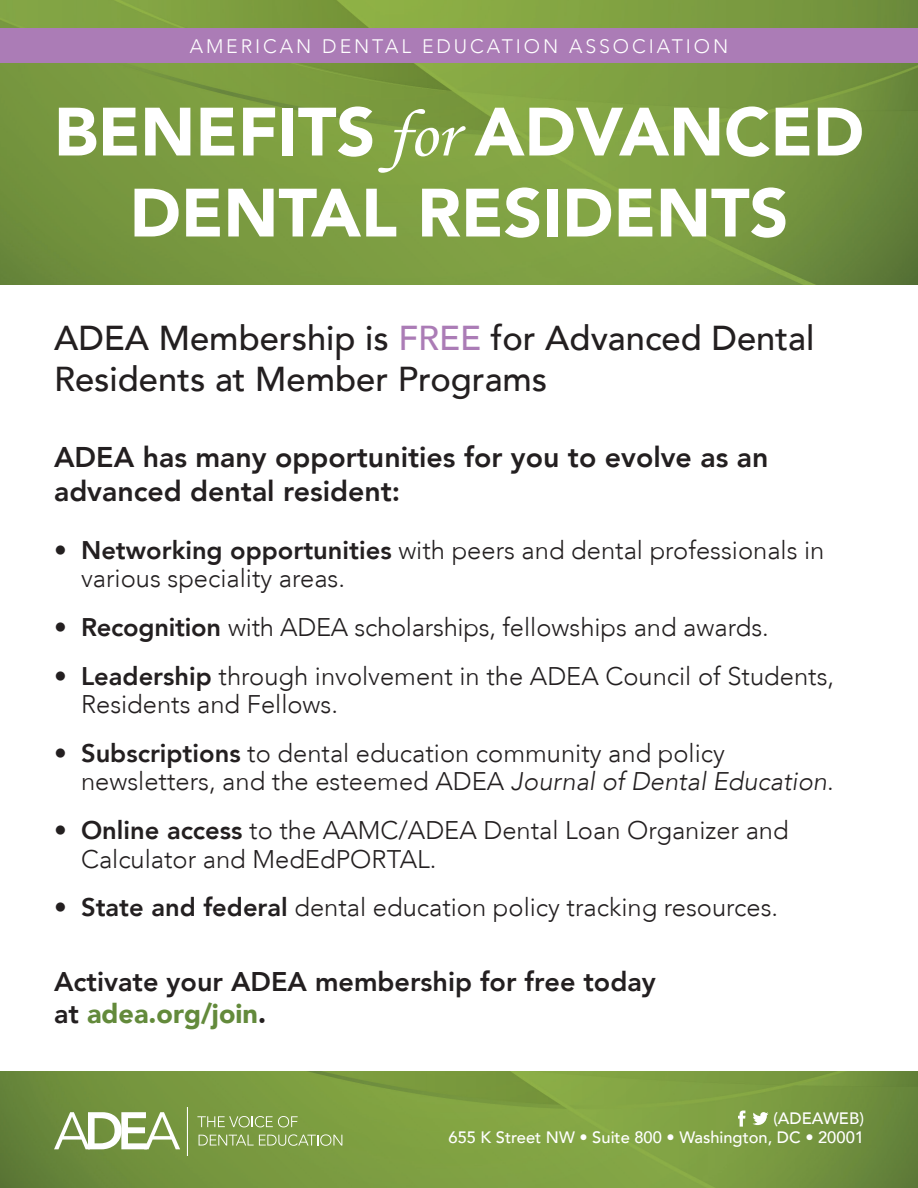
<style>
.page{position:relative;width:918px;height:1188px;background:#fff}
.page>*{position:absolute;margin:0;border:0;box-sizing:border-box;transform-origin:0 0}
.t1{font:900 67.5px/81px "Avenir LT";color:#fff;text-align:center}
.Copy_Lg{font:500 34.5px/41.4px "Avenir LT";color:#231f20}
.Copy_Med{font:800 28.5px/34.2px "Avenir LT";color:#231f20}
.Copy_Med-2{font:800 27px/32.4px "Avenir LT";color:#231f20}
.t2{font:300 25.5px/28.5px "Avenir LT";color:#231f20}
.t3{font:300 19.5px "Avenir LT";letter-spacing:.15em;color:#fff}
.t4{font:500 16.5px "Avenir LT";color:#fff}
.s1{font-family:"Monotype Corsiva";font-weight:400}
.s2{color:#ab7cb6}
.s3{font-weight:800}
.s4{font-style:italic}
.s5{font-weight:900;color:#638a3b}
.s6{font-weight:900}
</style>
<div class="page">
<img style="left:0;top:0;width:918px;height:284px">
<img style="left:0;top:1071px;width:918px;height:117px">
<svg style="left:54px;top:1112px;width:126px;height:37px"></svg>
<hr style="left:187px;top:1107px;width:1px;height:49px;background:#fff">
<svg style="left:197px;top:1116px;width:101px;height:11px"></svg>
<svg style="left:199px;top:1134px;width:143px;height:12px;background:#97b06a"></svg>
<svg style="left:738px;top:1111px;width:7px;height:16px"></svg>
<svg style="left:753px;top:1112px;width:15px;height:13px"></svg>
<div style="left:0;top:29px;width:918px;height:34px;background:#ab7cb6"></div>
<p class="t3" style="left:190px;top:35px;width:540px">AMERICAN DENTAL EDUCATION ASSOCIATION</p>
<h1 class="t1" style="left:54px;top:91px;width:812px">BENEFITS <span class="s1">for</span> ADVANCED<br>DENTAL RESIDENTS</h1>
<p class="Copy_Lg" style="left:54px;top:318px;width:762px">ADEA Membership is <span class="s2">FREE</span> for Advanced Dental<br>Residents at Member Programs</p>
<p class="Copy_Med" style="left:54px;top:440px;width:716px">ADEA has many opportunities for you to evolve as an advanced dental resident:</p>
<p class="t2" style="left:81px;top:536px;width:745px;text-indent:-27px"><span class="s3">• Networking opportunities</span> with peers and dental professionals in various speciality areas.</p>
<p class="t2" style="left:54px;top:613px;width:716px"><span class="s3">• Recognition</span> with ADEA scholarships, fellowships and awards.</p>
<p class="t2" style="left:81px;top:662px;width:755px;text-indent:-27px"><span class="s3">• Leadership</span> through involvement in the ADEA Council of Students,<br>Residents and Fellows.</p>
<p class="t2" style="left:81px;top:739px;width:754px;text-indent:-27px"><span class="s3">• Subscriptions</span> to dental education community and policy newsletters, and the esteemed ADEA <span class="s4">Journal of Dental Education</span>.</p>
<p class="t2" style="left:81px;top:816px;width:709px;text-indent:-27px"><span class="s3">• Online access</span> to the AAMC/ADEA Dental Loan Organizer and<br>Calculator and MedEdPORTAL.</p>
<p class="t2" style="left:54px;top:893px;width:726px"><span class="s3">• State and federal</span> dental education policy tracking resources.</p>
<p class="Copy_Med-2" style="left:54px;top:965px;width:603px">Activate your ADEA membership for free today at <span class="s5">adea.org/join</span><span class="s6">.</span></p>
<p class="t4" style="left:773px;top:1108px;width:92px">(ADEAWEB)</p>
<p class="t4" style="left:449px;top:1128px;width:417px">655 K Street NW • Suite 800 • Washington, DC • 20001</p>
</div>
